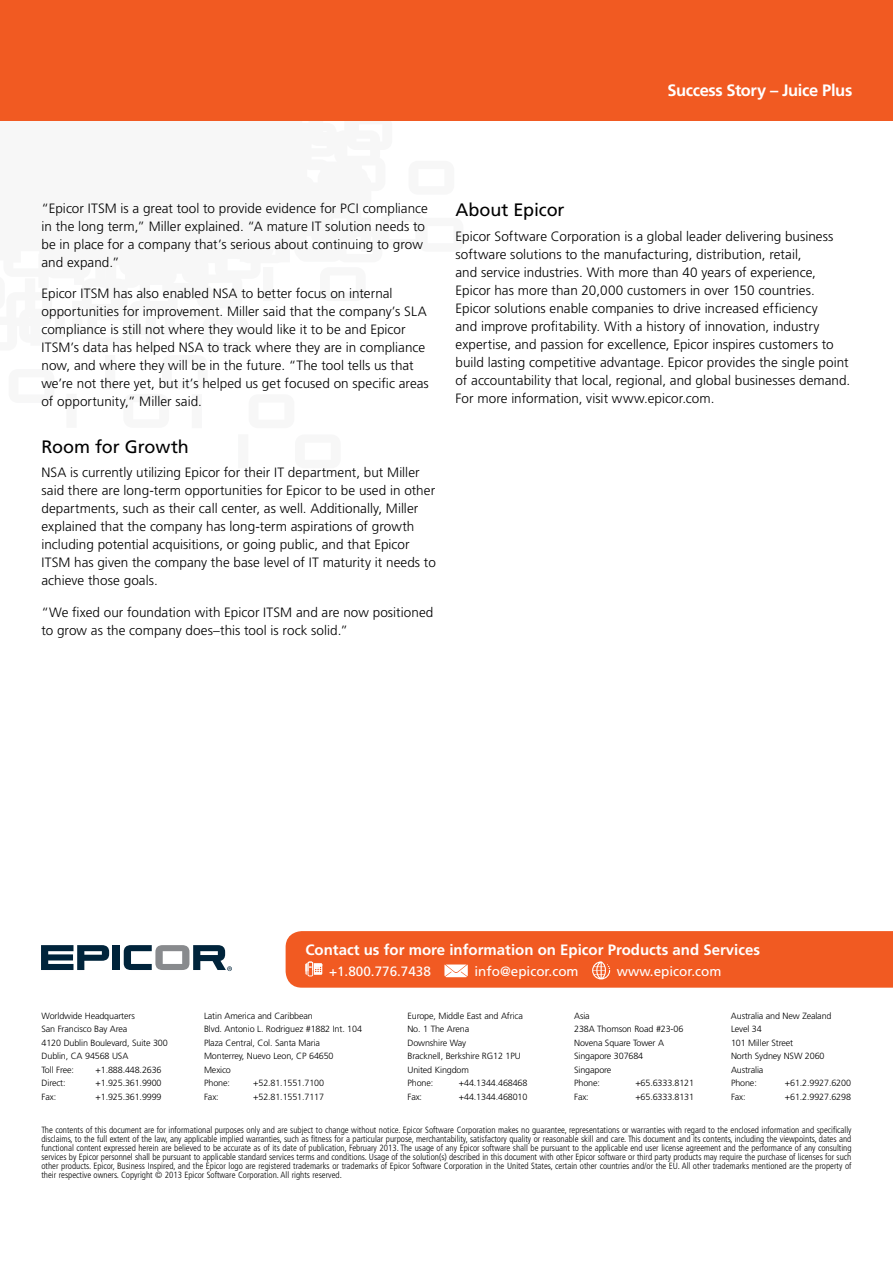
<style>
.page{position:relative;width:893px;height:1263px;background:#fff}
.page>*{position:absolute;margin:0;border:0;box-sizing:border-box;transform-origin:0 0}
.t1{font:18px "Frutiger LT Std";letter-spacing:-.005em;color:#000}
.t2{font:700 16.5px "Frutiger LT Std";letter-spacing:-.02em;color:#fff}
.t3{font:700 15px "Frutiger LT Std";color:#fff}
.t4{font:300 13.5px/18px "Frutiger LT Std";letter-spacing:.005em;color:#000}
.t5{font:13.5px "Frutiger LT Std";color:#fff}
.t6{font:300 condensed 9px/9px "Frutiger LT Std";color:#000;text-align:justify}
.t7{font:300 9px/13.5px "Frutiger LT Std";letter-spacing:-.015em;color:#000}
</style>
<div class="page">
<div style="left:0;top:0;width:893px;height:121px;background:#f15a22"></div>
<div style="left:113px;top:945px;width:7px;height:25px;background:#00243b"></div>
<svg style="left:41px;top:945px;width:68px;height:25px"></svg>
<svg style="left:124px;top:945px;width:108px;height:26px"></svg>
<div style="left:286px;top:931px;width:607px;height:57px;background:#f15a22"></div>
<p class="t2" style="left:667px;top:80px;width:186px">Success Story – Juice Plus</p>
<p class="t4" style="left:41px;top:199px;width:388px">“Epicor ITSM is a great tool to provide evidence for PCI compliance in the long term,” Miller explained. “A mature IT solution needs to be in place for a company that’s serious about continuing to grow and expand.”</p>
<p class="t4" style="left:41px;top:285px;width:389px">Epicor ITSM has also enabled NSA to better focus on internal opportunities for improvement. Miller said that the company’s SLA compliance is still not where they would like it to be and Epicor ITSM’s data has helped NSA to track where they are in compliance now, and where they will be in the future. “The tool tells us that we’re not there yet, but it’s helped us get focused on specific areas of opportunity,” Miller said.</p>
<h1 class="t1" style="left:41px;top:436px;width:149px">Room for Growth</h1>
<p class="t4" style="left:41px;top:464px;width:396px">NSA is currently utilizing Epicor for their IT department, but Miller said there are long-term opportunities for Epicor to be used in other departments, such as their call center, as well. Additionally, Miller explained that the company has long-term aspirations of growth including potential acquisitions, or going public, and that Epicor ITSM has given the company the base level of IT maturity it needs to achieve those goals.</p>
<p class="t4" style="left:41px;top:603px;width:393px">“We fixed our foundation with Epicor ITSM and are now positioned to grow as the company does–this tool is rock solid.”</p>
<h1 class="t1" style="left:455px;top:199px;width:111px">About Epicor</h1>
<p class="t4" style="left:455px;top:227px;width:396px">Epicor Software Corporation is a global leader delivering business software solutions to the manufacturing, distribution, retail,<br>and service industries. With more than 40 years of experience, Epicor has more than 20,000 customers in over 150 countries.<br>Epicor solutions enable companies to drive increased efficiency<br>and improve profitability. With a history of innovation, industry expertise, and passion for excellence, Epicor inspires customers to build lasting competitive advantage. Epicor provides the single point of accountability that local, regional, and global businesses demand.<br>For more information, visit www.epicor.com.</p>
<p class="t3" style="left:305px;top:941px;width:456px">Contact us for more information on Epicor Products and Services</p>
<p class="t7" style="left:42px;top:1009px;width:128px">Worldwide Headquarters<br>San Francisco Bay Area<br>4120 Dublin Boulevard, Suite 300<br>Dublin, CA 94568 USA<br>Toll Free:</p>
<p class="t7" style="left:96px;top:1063px;width:68px">+1.888.448.2636</p>
<p class="t7" style="left:42px;top:1077px;width:26px">Direct:</p>
<p class="t7" style="left:96px;top:1077px;width:68px">+1.925.361.9900</p>
<p class="t7" style="left:42px;top:1090px;width:16px">Fax:</p>
<p class="t7" style="left:96px;top:1090px;width:68px">+1.925.361.9999</p>
<p class="t5" style="left:329px;top:964px;width:103px">+1.800.776.7438</p>
<p class="t5" style="left:475px;top:964px;width:106px">info@epicor.com</p>
<p class="t5" style="left:617px;top:964px;width:106px">www.epicor.com</p>
<p class="t7" style="left:204px;top:1009px;width:159px">Latin America and Caribbean<br>Blvd. Antonio L. Rodriguez #1882 Int. 104<br>Plaza Central, Col. Santa Maria<br>Monterrey, Nuevo Leon, CP 64650<br>Mexico<br>Phone:</p>
<p class="t7" style="left:253px;top:1077px;width:72px">+52.81.1551.7100</p>
<p class="t7" style="left:407px;top:1009px;width:117px">Europe, Middle East and Africa<br>No. 1 The Arena<br>Downshire Way<br>Bracknell, Berkshire RG12 1PU<br>United Kingdom<br>Phone:</p>
<p class="t7" style="left:459px;top:1077px;width:70px">+44.1344.468468</p>
<p class="t7" style="left:574px;top:1009px;width:111px">Asia<br>238A Thomson Road #23-06<br>Novena Square Tower A<br>Singapore 307684<br>Singapore<br>Phone:</p>
<p class="t7" style="left:635px;top:1077px;width:60px">+65.6333.8121</p>
<p class="t7" style="left:731px;top:1009px;width:102px">Australia and New Zealand<br>Level 34<br>101 Miller Street<br>North Sydney NSW 2060<br>Australia<br>Phone:</p>
<p class="t7" style="left:785px;top:1077px;width:68px">+61.2.9927.6200</p>
<p class="t7" style="left:204px;top:1090px;width:16px">Fax:</p>
<p class="t7" style="left:253px;top:1090px;width:72px">+52.81.1551.7117</p>
<p class="t7" style="left:407px;top:1090px;width:16px">Fax:</p>
<p class="t7" style="left:459px;top:1090px;width:70px">+44.1344.468010</p>
<p class="t7" style="left:574px;top:1090px;width:16px">Fax:</p>
<p class="t7" style="left:635px;top:1090px;width:60px">+65.6333.8131</p>
<p class="t7" style="left:731px;top:1090px;width:16px">Fax:</p>
<p class="t7" style="left:785px;top:1090px;width:68px">+61.2.9927.6298</p>
<p class="t6" style="left:41px;top:1125px;width:812px">The contents of this document are for informational purposes only and are subject to change without notice. Epicor Software Corporation makes no guarantee, representations or warranties with regard to the enclosed information and specifically disclaims, to the full extent of the law, any applicable implied warranties, such as fitness for a particular purpose, merchantability, satisfactory quality or reasonable skill and care. This document and its contents, including the viewpoints, dates and functional content expressed herein are believed to be accurate as of its date of publication, February 2013. The usage of any Epicor software shall be pursuant to the applicable end user license agreement and the performance of any consulting services by Epicor personnel shall be pursuant to applicable standard services terms and conditions. Usage of the solution(s) described in this document with other Epicor software or third party products may require the purchase of licenses for such other products. Epicor, Business Inspired, and the Epicor logo are registered trademarks or trademarks of Epicor Software Corporation in the United States, certain other countries and/or the EU. All other trademarks mentioned are the property of their respective owners. Copyright © 2013 Epicor Software Corporation. All rights reserved.</p>
</div>
